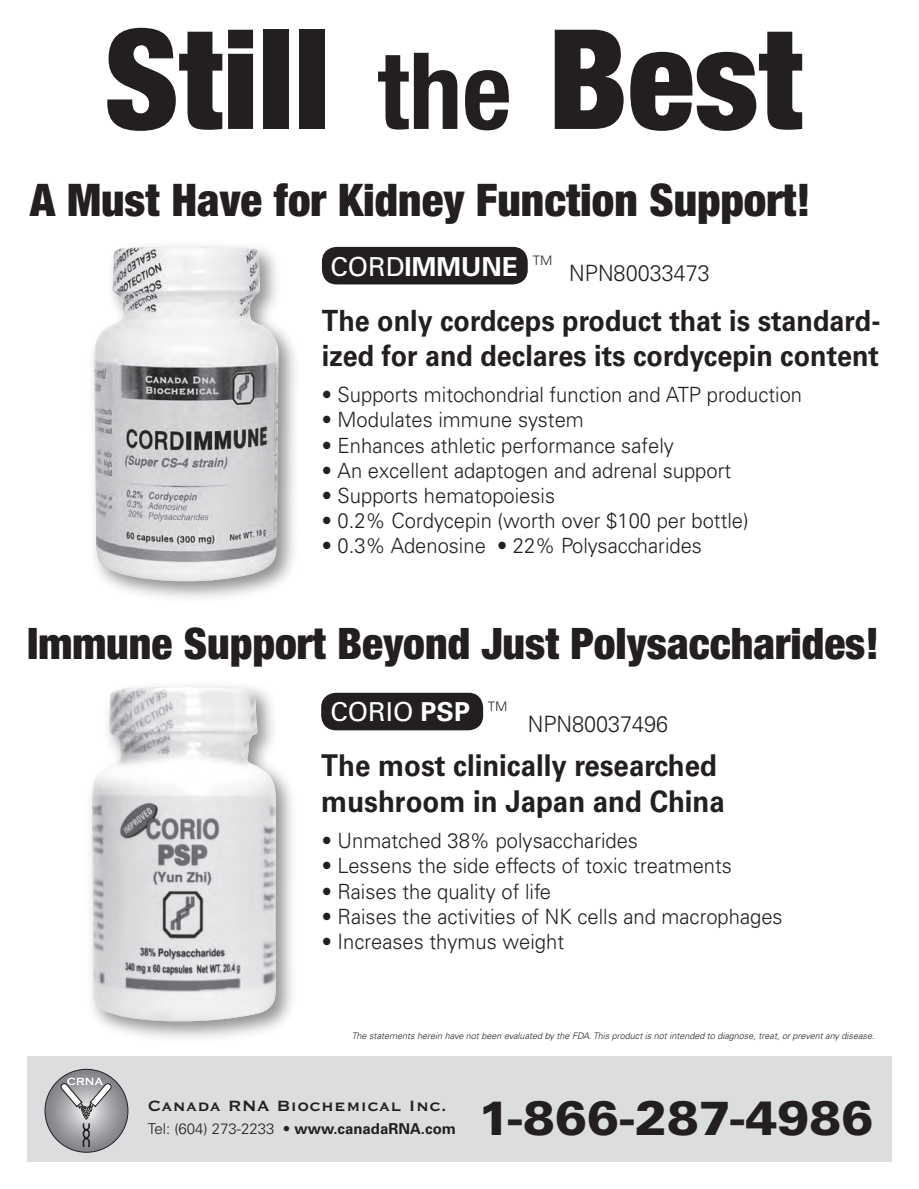
<style>
.page{position:relative;width:919px;height:1189px;background:#fff}
.page>*{position:absolute;margin:0;border:0;box-sizing:border-box;transform-origin:0 0}
.t1{font:900 condensed 138.9px "Helvetica Neue";color:#231f20}
.t2{font:900 48px "Univers";color:#231f20}
.t3{font:900 condensed 45px "Helvetica Neue";color:#231f20}
.t4{font:900 condensed 43.5px "Helvetica Neue";color:#231f20}
.t5{font:700 30px/36px "Univers";color:#231f20;scale:.92 1}
.t6{font:700 29.25px/35.1px "Univers";color:#231f20;scale:.92 1}
.t7{font:700 26.1px "Univers";color:#fff}
.t8{font:26.1px "Univers";color:#fff}
.t9{font:300 22.5px "Univers";color:#231f20;scale:.96 1}
.t10{font:300 21px "Univers";color:#231f20;scale:.96 1}
.t11{font:700 19.5px "Copperplate Gothic BT";letter-spacing:.02em;color:#231f20}
.t12{font:300 15px "Univers";color:#231f20}
.t13{font:italic 300 9px "Univers";color:#231f20}
.s1{font-weight:700;font-size:106.5px}
.s2{font-weight:400}
.s3{font-weight:700}
</style>
<div class="page">
<div style="left:322px;top:247px;width:205px;height:37px;background:#231f20;border-radius:15px"></div>
<div style="left:321px;top:692px;width:162px;height:38px;background:#231f20;border-radius:15px"></div>
<img style="left:93px;top:246px;width:234px;height:352px">
<img style="left:94px;top:247px;width:184px;height:337px">
<img style="left:91px;top:695px;width:237px;height:343px">
<img style="left:92px;top:686px;width:184px;height:339px">
<div style="left:27px;top:1056px;width:864px;height:105px;background:#dcdddf"></div>
<svg style="left:45px;top:1069px;width:83px;height:83px"></svg>
<svg style="left:57px;top:1077px;width:56px;height:71px"></svg>
<p class="t1" style="left:104px;top:-6px;width:699px">Still <span class="s1">the</span> Best</p>
<p class="t3" style="left:30px;top:172px;width:781px">A Must Have for Kidney Function Support!</p>
<p class="t7" style="left:330px;top:251px;width:223px"><span class="s2">CORD</span>IMMUNE <sup>TM</sup></p>
<p class="t6" style="left:322px;top:303px;width:608px">The only cordceps product that is standard&shy;ized for and declares its cordycepin content</p>
<p class="t10" style="left:322px;top:382px;width:501px">• Supports mitochondrial function and ATP production</p>
<p class="t10" style="left:322px;top:407px;width:274px">• Modulates immune system</p>
<p class="t10" style="left:322px;top:432px;width:368px">• Enhances athletic performance safely</p>
<p class="t10" style="left:322px;top:457px;width:428px">• An excellent adaptogen and adrenal support</p>
<p class="t10" style="left:322px;top:483px;width:244px">• Supports hematopoiesis</p>
<p class="t10" style="left:322px;top:508px;width:446px">• 0.2% Cordycepin (worth over $100 per bottle)</p>
<p class="t10" style="left:322px;top:533px;width:397px">• 0.3% Adenosine • 22% Polysaccharides</p>
<p class="t9" style="left:569px;top:260px;width:148px">NPN80033473</p>
<p class="t4" style="left:27px;top:616px;width:853px">Immune Support Beyond Just Polysaccharides!</p>
<p class="t8" style="left:330px;top:696px;width:178px">CORIO <span class="s3">PSP</span> <sup>TM</sup></p>
<p class="t5" style="left:321px;top:748px;width:440px">The most clinically researched mushroom in Japan and China</p>
<p class="t10" style="left:322px;top:828px;width:331px">• Unmatched 38% polysaccharides</p>
<p class="t10" style="left:322px;top:853px;width:428px">• Lessens the side effects of toxic treatments</p>
<p class="t10" style="left:322px;top:878px;width:240px">• Raises the quality of life</p>
<p class="t10" style="left:322px;top:903px;width:481px">• Raises the activities of NK cells and macrophages</p>
<p class="t10" style="left:322px;top:929px;width:254px">• Increases thymus weight</p>
<p class="t9" style="left:527px;top:710px;width:148px">NPN80037496</p>
<p class="t13" style="left:351px;top:1030px;width:524px">The statements herein have not been evaluated by the FDA. This product is not intended to diagnose, treat, or prevent any disease.</p>
<p class="t11" style="left:148px;top:1095px;width:301px">Canada RNA Biochemical Inc.</p>
<p class="t12" style="left:148px;top:1119px;width:310px">Tel: (604) 273-2233 • <span class="s3">www.canadaRNA.com</span></p>
<p class="t2" style="left:478px;top:1087px;width:396px">1-866-287-4986</p>
</div>
